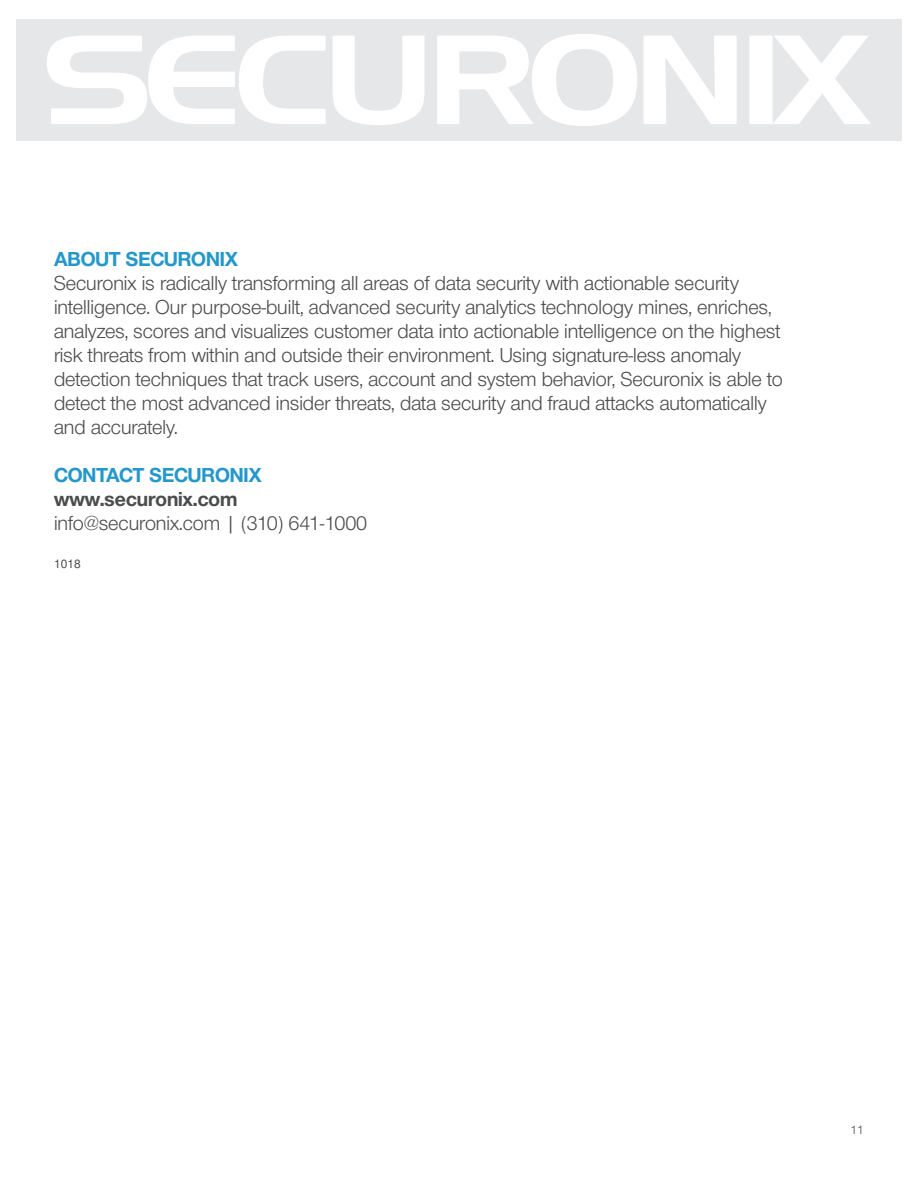
<style>
.page{position:relative;width:918px;height:1188px;background:#fff}
.page>*{position:absolute;margin:0;border:0;box-sizing:border-box;transform-origin:0 0}
.t1{font:21px "Nimbus Sans Novus DOT";color:#4b4c4d}
.t2{font:700 21px "Nimbus Sans Novus DOT";color:#2498cb}
.t3{font:700 21px "Nimbus Sans Novus DOT";color:#4b4c4d}
.t4{font:12px "Nimbus San L";color:#4b4c4d}
.t5{font:300 12px "Ubuntu";color:#4b4c4d}
</style>
<div class="page">
<div style="left:16px;top:19px;width:886px;height:122px;background:#e6e7e9"></div>
<svg style="left:47px;top:34px;width:824px;height:92px;fill:#fcfcfc"></svg>
<p class="t2" style="left:54px;top:246px;width:185px">ABOUT SECURONIX</p>
<p class="t1" style="left:54px;top:271px;width:686px">Securonix is radically transforming all areas of data security with actionable security</p>
<p class="t1" style="left:54px;top:295px;width:719px">intelligence. Our purpose-built, advanced security analytics technology mines, enriches,</p>
<p class="t1" style="left:54px;top:319px;width:728px">analyzes, scores and visualizes customer data into actionable intelligence on the highest</p>
<p class="t1" style="left:54px;top:343px;width:689px">risk threats from within and outside their environment. Using signature-less anomaly</p>
<p class="t1" style="left:54px;top:367px;width:730px">detection techniques that track users, account and system behavior, Securonix is able to</p>
<p class="t1" style="left:54px;top:391px;width:714px">detect the most advanced insider threats, data security and fraud attacks automatically</p>
<p class="t1" style="left:54px;top:415px;width:125px">and accurately.</p>
<p class="t2" style="left:54px;top:462px;width:209px">CONTACT SECURONIX</p>
<p class="t3" style="left:54px;top:486px;width:185px">www.securonix.com</p>
<p class="t1" style="left:54px;top:511px;width:315px">info@securonix.com | (310) 641-1000</p>
<p class="t4" style="left:54px;top:555px;width:28px">1018</p>
<p class="t5" style="left:850px;top:1123px;width:15px">11</p>
</div>
